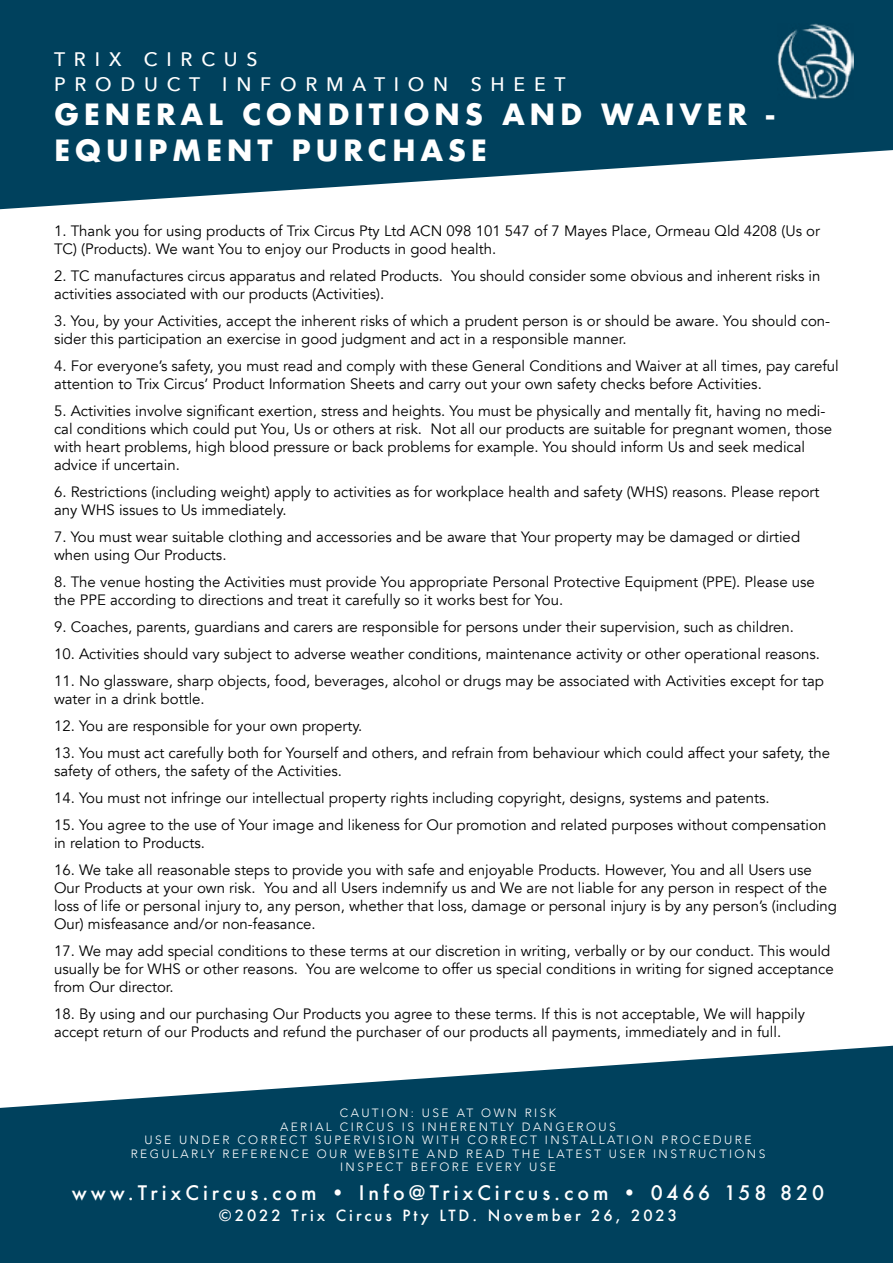
<style>
.page{position:relative;width:893px;height:1263px;background:#fff}
.page>*{position:absolute;margin:0;border:0;box-sizing:border-box;transform-origin:0 0}
.t1{font:700 28.5px/35.7px "Futura";letter-spacing:.16em;color:#fff}
.t2{font:500 19.5px "Futura";letter-spacing:.2em;color:#fff}
.t3{font:500 19.5px/24.6px "Avenir Next";letter-spacing:.45em;color:#fff}
.t4{font:15px/18px "Avenir";color:#000}
.t5{font:500 15px "Futura";letter-spacing:.2em;color:#fff}
.t6{font:300 12px/13.5px "Avenir";letter-spacing:.2em;color:#fff;text-align:center}
</style>
<div class="page">
<svg style="left:0;top:0;width:893px;height:210px;background:#265d75"></svg>
<svg style="left:0;top:1046px;width:893px;height:217px;background:#245b73"></svg>
<img style="left:777px;top:23px;width:77px;height:77px">
<h2 class="t3" style="left:54px;top:47px;width:513px">TRIX CIRCUS<br>PRODUCT INFORMATION SHEET</h2>
<h1 class="t1" style="left:54px;top:96px;width:722px">GENERAL CONDITIONS AND WAIVER -<br>EQUIPMENT PURCHASE</h1>
<p class="t4" style="left:54px;top:222px;width:768px">1. Thank you for using products of Trix Circus Pty Ltd ACN 098 101 547 of 7 Mayes Place, Ormeau Qld 4208 (Us or<br>TC) (Products). We want You to enjoy our Products in good health.</p>
<p class="t4" style="left:54px;top:267px;width:768px">2. TC manufactures circus apparatus and related Products. You should consider some obvious and inherent risks in activities associated with our products (Activities).</p>
<p class="t4" style="left:54px;top:312px;width:778px">3. You, by your Activities, accept the inherent risks of which a prudent person is or should be aware. You should con&shy;sider this participation an exercise in good judgment and act in a responsible manner.</p>
<p class="t4" style="left:54px;top:357px;width:786px">4. For everyone’s safety, you must read and comply with these General Conditions and Waiver at all times, pay careful attention to Trix Circus’ Product Information Sheets and carry out your own safety checks before Activities.</p>
<p class="t4" style="left:54px;top:402px;width:780px">5. Activities involve significant exertion, stress and heights. You must be physically and mentally fit, having no medi&shy;cal conditions which could put You, Us or others at risk. Not all our products are suitable for pregnant women, those with heart problems, high blood pressure or back problems for example. You should inform Us and seek medical advice if uncertain.</p>
<p class="t4" style="left:54px;top:483px;width:767px">6. Restrictions (including weight) apply to activities as for workplace health and safety (WHS) reasons. Please report any WHS issues to Us immediately.</p>
<p class="t4" style="left:54px;top:528px;width:748px">7. You must wear suitable clothing and accessories and be aware that Your property may be damaged or dirtied when using Our Products.</p>
<p class="t4" style="left:54px;top:573px;width:762px">8. The venue hosting the Activities must provide You appropriate Personal Protective Equipment (PPE). Please use the PPE according to directions and treat it carefully so it works best for You.</p>
<p class="t4" style="left:54px;top:618px;width:742px">9. Coaches, parents, guardians and carers are responsible for persons under their supervision, such as children.</p>
<p class="t4" style="left:54px;top:645px;width:768px">10. Activities should vary subject to adverse weather conditions, maintenance activity or other operational reasons.</p>
<p class="t4" style="left:54px;top:672px;width:772px">11. No glassware, sharp objects, food, beverages, alcohol or drugs may be associated with Activities except for tap water in a drink bottle.</p>
<p class="t4" style="left:54px;top:717px;width:310px">12. You are responsible for your own property.</p>
<p class="t4" style="left:54px;top:744px;width:778px">13. You must act carefully both for Yourself and others, and refrain from behaviour which could affect your safety, the safety of others, the safety of the Activities.</p>
<p class="t4" style="left:54px;top:789px;width:717px">14. You must not infringe our intellectual property rights including copyright, designs, systems and patents.</p>
<p class="t4" style="left:54px;top:816px;width:774px">15. You agree to the use of Your image and likeness for Our promotion and related purposes without compensation in relation to Products.</p>
<p class="t4" style="left:54px;top:861px;width:785px">16. We take all reasonable steps to provide you with safe and enjoyable Products. However, You and all Users use Our Products at your own risk. You and all Users indemnify us and We are not liable for any person in respect of the loss of life or personal injury to, any person, whether that loss, damage or personal injury is by any person’s (including Our) misfeasance and/or non-feasance.</p>
<p class="t4" style="left:54px;top:942px;width:781px">17. We may add special conditions to these terms at our discretion in writing, verbally or by our conduct. This would usually be for WHS or other reasons. You are welcome to offer us special conditions in writing for signed acceptance from Our director.</p>
<p class="t4" style="left:54px;top:1005px;width:752px">18. By using and our purchasing Our Products you agree to these terms. If this is not acceptable, We will happily accept return of our Products and refund the purchaser of our products all payments, immediately and in full.</p>
<p class="t6" style="left:131px;top:1106px;width:636px">CAUTION: USE AT OWN RISK<br>AERIAL CIRCUS IS INHERENTLY DANGEROUS<br>USE UNDER CORRECT SUPERVISION WITH CORRECT INSTALLATION PROCEDURE REGULARLY REFERENCE OUR WEBSITE AND READ THE LATEST USER INSTRUCTIONS INSPECT BEFORE EVERY USE</p>
<h2 class="t2" style="left:374px;top:1129px;width:261px">www.TrixAltaRig.com</h2>
<p class="t5" style="left:260px;top:1152px;width:480px">©2020 Trix Circus - International Patents Pending</p>
<h2 class="t2" style="left:72px;top:1179px;width:754px">www.TrixCircus.com • Info@TrixCircus.com • 0466 158 820</h2>
<p class="t5" style="left:219px;top:1205px;width:460px">©2022 Trix Circus Pty LTD. November 26, 2023</p>
</div>
